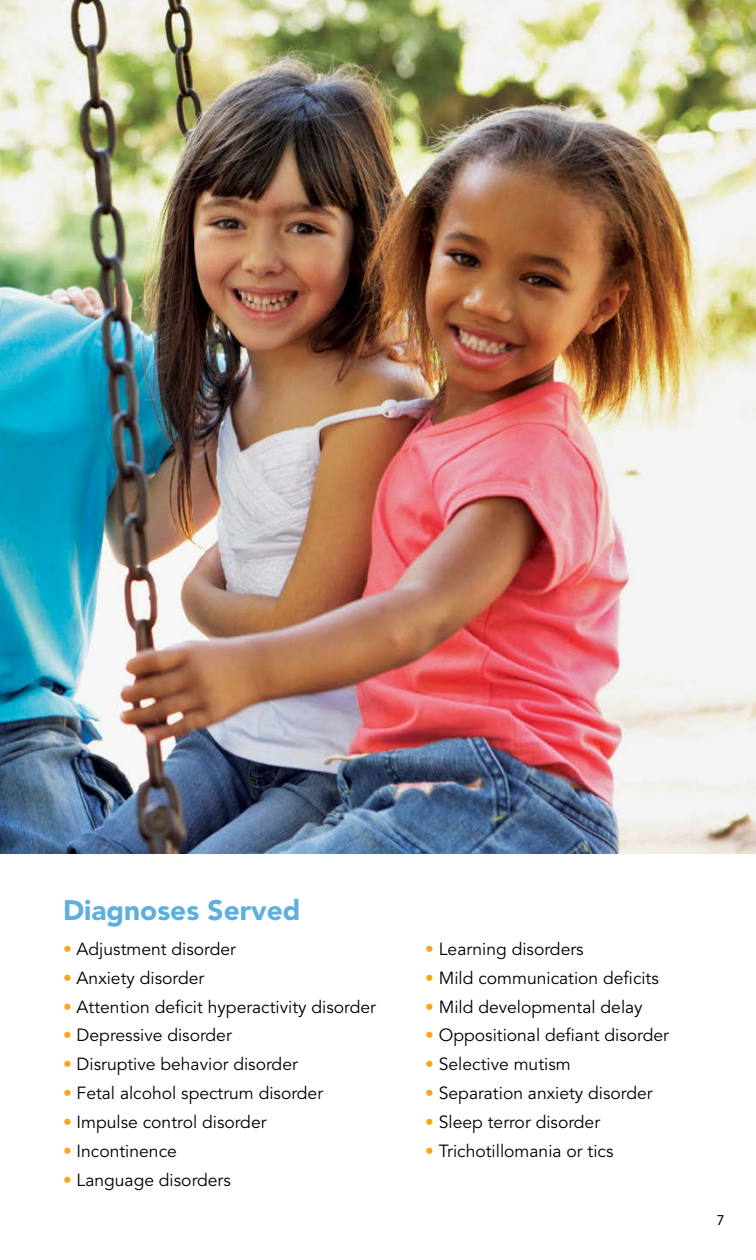
<style>
.page{position:relative;width:756px;height:1260px;background:#fff}
.page>*{position:absolute;margin:0;border:0;box-sizing:border-box;transform-origin:0 0}
.t1{font:900 28px "Avenir";color:#5eaee0}
.t2{font:17.5px "Avenir";color:#000}
.t3{font:14px "Avenir";color:#000}
.s1{color:#faa41a}
</style>
<div class="page">
<img style="left:0;top:0;width:756px;height:853px">
<h1 class="t1" style="left:63px;top:893px;width:239px">Diagnoses Served</h1>
<p class="t2" style="left:63px;top:939px;width:175px"><span class="s1">•</span> Adjustment disorder</p>
<p class="t2" style="left:63px;top:968px;width:143px"><span class="s1">•</span> Anxiety disorder</p>
<p class="t2" style="left:63px;top:996px;width:314px"><span class="s1">•</span> Attention deficit hyperactivity disorder</p>
<p class="t2" style="left:63px;top:1025px;width:170px"><span class="s1">•</span> Depressive disorder</p>
<p class="t2" style="left:63px;top:1054px;width:236px"><span class="s1">•</span> Disruptive behavior disorder</p>
<p class="t2" style="left:63px;top:1083px;width:262px"><span class="s1">•</span> Fetal alcohol spectrum disorder</p>
<p class="t2" style="left:63px;top:1112px;width:205px"><span class="s1">•</span> Impulse control disorder</p>
<p class="t2" style="left:63px;top:1141px;width:115px"><span class="s1">•</span> Incontinence</p>
<p class="t2" style="left:63px;top:1170px;width:169px"><span class="s1">•</span> Language disorders</p>
<p class="t2" style="left:425px;top:939px;width:160px"><span class="s1">•</span> Learning disorders</p>
<p class="t2" style="left:425px;top:968px;width:235px"><span class="s1">•</span> Mild communication deficits</p>
<p class="t2" style="left:425px;top:996px;width:219px"><span class="s1">•</span> Mild developmental delay</p>
<p class="t2" style="left:425px;top:1025px;width:245px"><span class="s1">•</span> Oppositional defiant disorder</p>
<p class="t2" style="left:425px;top:1054px;width:147px"><span class="s1">•</span> Selective mutism</p>
<p class="t2" style="left:425px;top:1083px;width:229px"><span class="s1">•</span> Separation anxiety disorder</p>
<p class="t2" style="left:425px;top:1112px;width:176px"><span class="s1">•</span> Sleep terror disorder</p>
<p class="t2" style="left:425px;top:1141px;width:190px"><span class="s1">•</span> Trichotillomania or tics</p>
<p class="t3" style="left:717px;top:1212px;width:9px">7</p>
</div>
